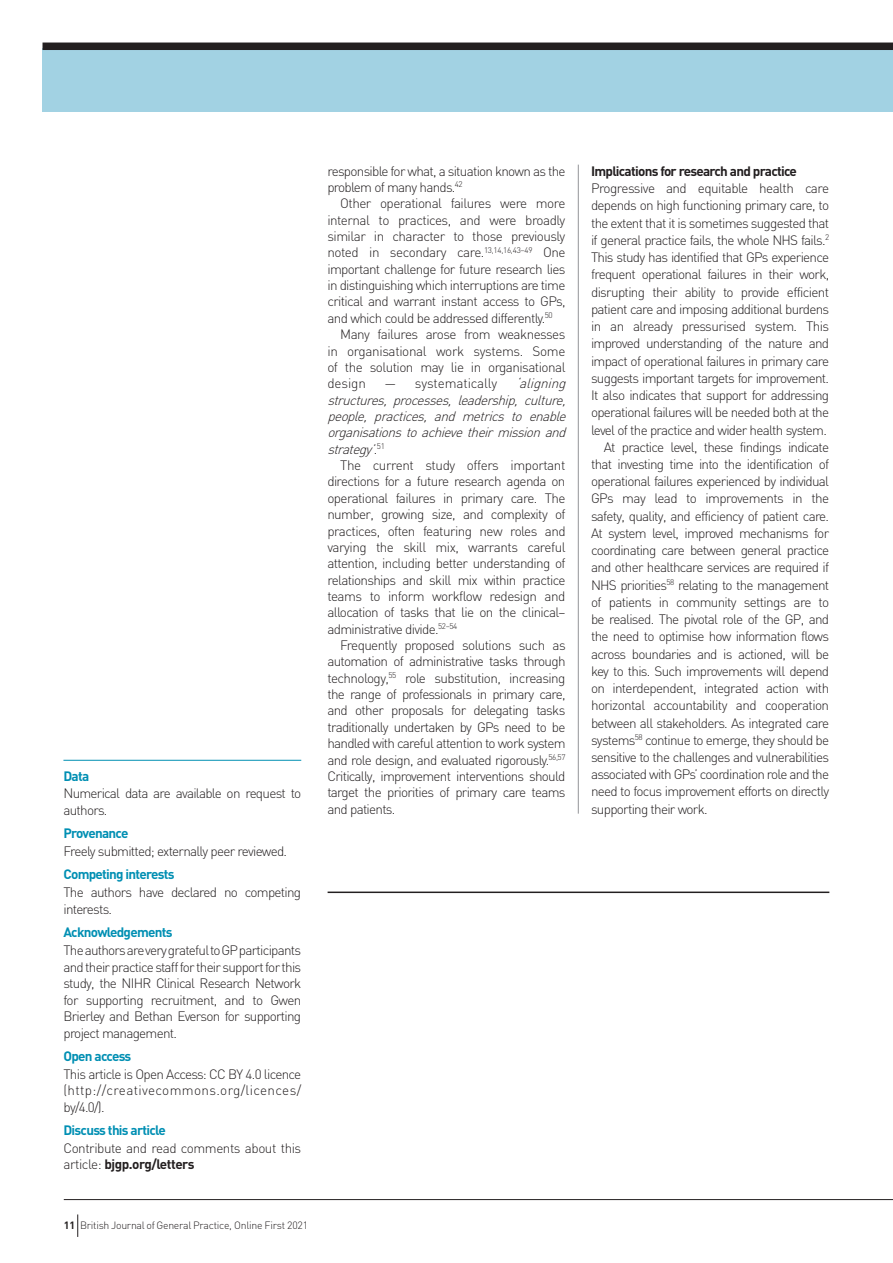
<style>
.page{position:relative;width:893px;height:1263px;background:#fff}
.page>*{position:absolute;margin:0;border:0;box-sizing:border-box;transform-origin:0 0}
.t1{font:300 13.5px/16.4px "DIN";letter-spacing:-.055em;color:#231f20;text-align:justify}
.t2{font:italic 300 13.5px/16.4px "DIN";color:#231f20;text-align:justify}
.t3{font:300 13.5px/16.5px "DIN";letter-spacing:-.035em;color:#231f20}
.t4{font:700 13.5px "DIN";letter-spacing:-.055em;color:#008fb3}
.t5{font:700 13.5px "DIN";letter-spacing:-.055em;color:#231f20}
.t6{font:300 13.5px "DIN";letter-spacing:-.025em;color:#231f20}
.t7{font:300 13.5px "DIN";letter-spacing:-.01em;color:#231f20}
.t8{font:300 10.5px "DIN";letter-spacing:-.025em;color:#231f20}
.s1{font-weight:700}
.s2{font-style:normal}
</style>
<div class="page">
<div style="left:43px;top:48px;width:850px;height:64px;background:#a2d2e3"></div>
<div style="left:43px;top:43px;width:850px;height:7px;background:#231f20"></div>
<hr style="left:64px;top:1199px;width:829px;height:1px;background:#231f20">
<svg style="left:77px;top:1214px;width:1px;height:23px"></svg>
<hr style="left:578px;top:165px;width:1px;height:649px;background:#939598">
<hr style="left:63px;top:760px;width:238px;height:1px;background:#008fb3">
<hr style="left:328px;top:891px;width:501px;height:2px;background:#231f20">
<p class="t4" style="left:63px;top:767px;width:27px">Data</p>
<p class="t1" style="left:63px;top:785px;width:239px">Numerical data are available on request to authors.</p>
<p class="t4" style="left:63px;top:824px;width:66px">Provenance</p>
<p class="t1" style="left:63px;top:843px;width:225px">Freely submitted; externally peer reviewed.</p>
<p class="t4" style="left:63px;top:866px;width:113px">Competing interests</p>
<p class="t1" style="left:63px;top:884px;width:239px">The authors have declared no competing interests.</p>
<p class="t4" style="left:63px;top:923px;width:111px">Acknowledgements</p>
<p class="t1" style="left:63px;top:942px;width:239px">The authors are very grateful to GP participants and their practice staff for their support for this study, the NIHR Clinical Research Network for supporting recruitment, and to Gwen Brierley and Bethan Everson for supporting project management.</p>
<p class="t4" style="left:63px;top:1047px;width:69px">Open access</p>
<p class="t1" style="left:63px;top:1065px;width:239px">This article is Open Access: CC BY 4.0 licence (http://creativecommons.org/licences/ by/4.0/).</p>
<p class="t4" style="left:63px;top:1121px;width:104px">Discuss this article</p>
<p class="t3" style="left:63px;top:1140px;width:239px">Contribute and read comments about this article: <span class="s1">bjgp.org/letters</span></p>
<p class="t8" style="left:64px;top:1219px;width:246px"><span class="s1">11</span> British Journal of General Practice, Online First 2021</p>
<p class="t1" style="left:327px;top:162px;width:240px">responsible for what, a situation known as the problem of many hands.<sup>42</sup></p>
<p class="t1" style="left:340px;top:195px;width:227px">Other operational failures were more</p>
<p class="t1" style="left:327px;top:211px;width:239px">internal to practices, and were broadly</p>
<p class="t1" style="left:327px;top:228px;width:240px">similar in character to those previously</p>
<p class="t3" style="left:327px;top:244px;width:240px">noted in secondary care.<sup>13,14,16,43–49</sup> One</p>
<p class="t1" style="left:327px;top:261px;width:240px">important challenge for future research lies</p>
<p class="t1" style="left:327px;top:277px;width:240px">in distinguishing which interruptions are time</p>
<p class="t1" style="left:327px;top:293px;width:240px">critical and warrant instant access to GPs,</p>
<p class="t1" style="left:327px;top:310px;width:227px">and which could be addressed differently.<sup>50</sup></p>
<p class="t1" style="left:340px;top:326px;width:227px">Many failures arose from weaknesses</p>
<p class="t6" style="left:327px;top:342px;width:240px">in organisational work systems. Some</p>
<p class="t1" style="left:327px;top:359px;width:240px">of the solution may lie in organisational</p>
<p class="t1" style="left:327px;top:375px;width:40px">design</p>
<p class="t7" style="left:385px;top:375px;width:114px">— systematically</p>
<p class="t2" style="left:327px;top:375px;width:244px;text-indent:188px">‘aligning structures, processes, leadership, culture, people, practices, and metrics to enable organisationstoachievetheirmissionand strategy’<span class="s2">.</span> <sup>5</sup> <sup>1</sup></p>
<p class="t1" style="left:327px;top:457px;width:240px;text-indent:13px">The current study offers important directions for a future research agenda on operational failures in primary care. The number, growing size, and complexity of practices, often featuring new roles and varying the skill mix, warrants careful attention, including better understanding of relationships and skill mix within practice teams to inform workflow redesign and allocation of tasks that lie on the clinical– administrative divide.<sup>52–54</sup></p>
<p class="t1" style="left:327px;top:637px;width:240px;text-indent:13px">Frequently proposed solutions such as automation of administrative tasks through technology,<sup>55</sup> role substitution, increasing the range of professionals in primary care, and other proposals for delegating tasks traditionally undertaken by GPs need to be handled with careful attention to work system and role design, and evaluated rigorously.<sup>56,57<br></sup>Critically, improvement interventions should target the priorities of primary care teams and patients.</p>
<p class="t5" style="left:591px;top:162px;width:207px">Implications for research and practice</p>
<p class="t1" style="left:591px;top:180px;width:240px">Progressive and equitable health care</p>
<p class="t1" style="left:591px;top:197px;width:240px">depends on high functioning primary care, to</p>
<p class="t1" style="left:591px;top:214px;width:240px">the extent that it is sometimes suggested that</p>
<p class="t1" style="left:591px;top:232px;width:240px">if general practice fails, the whole NHS fails.<sup>2</sup></p>
<p class="t1" style="left:591px;top:249px;width:240px">This study has identified that GPs experience</p>
<p class="t1" style="left:591px;top:266px;width:240px">frequent operational failures in their work,</p>
<p class="t1" style="left:591px;top:283px;width:240px">disrupting their ability to provide efficient</p>
<p class="t1" style="left:591px;top:301px;width:240px">patient care and imposing additional burdens</p>
<p class="t1" style="left:591px;top:318px;width:240px">in an already pressurised system. This</p>
<p class="t1" style="left:591px;top:335px;width:240px">improved understanding of the nature and</p>
<p class="t1" style="left:591px;top:352px;width:240px">impact of operational failures in primary care</p>
<p class="t1" style="left:591px;top:370px;width:240px">suggests important targets for improvement.</p>
<p class="t1" style="left:591px;top:387px;width:240px">It also indicates that support for addressing</p>
<p class="t1" style="left:591px;top:404px;width:240px">operational failures will be needed both at the</p>
<p class="t1" style="left:591px;top:421px;width:237px">level of the practice and wider health system.</p>
<p class="t1" style="left:604px;top:439px;width:227px">At practice level, these findings indicate</p>
<p class="t1" style="left:591px;top:456px;width:240px">that investing time into the identification of</p>
<p class="t1" style="left:591px;top:473px;width:240px">operational failures experienced by individual</p>
<p class="t1" style="left:591px;top:490px;width:240px">GPs may lead to improvements in the</p>
<p class="t1" style="left:591px;top:508px;width:240px">safety, quality, and efficiency of patient care.</p>
<p class="t1" style="left:591px;top:525px;width:240px">At system level, improved mechanisms for</p>
<p class="t1" style="left:591px;top:542px;width:240px">coordinating care between general practice</p>
<p class="t1" style="left:591px;top:559px;width:240px">and other healthcare services are required if</p>
<p class="t1" style="left:591px;top:576px;width:240px">NHS priorities<sup>58</sup> relating to the management</p>
<p class="t1" style="left:591px;top:594px;width:240px">of patients in community settings are to</p>
<p class="t1" style="left:591px;top:611px;width:240px">be realised. The pivotal role of the GP, and</p>
<p class="t1" style="left:591px;top:628px;width:240px">the need to optimise how information flows</p>
<p class="t1" style="left:591px;top:645px;width:240px">across boundaries and is actioned, will be</p>
<p class="t1" style="left:591px;top:663px;width:240px">key to this. Such improvements will depend</p>
<p class="t1" style="left:591px;top:680px;width:240px">on interdependent, integrated action with</p>
<p class="t1" style="left:591px;top:697px;width:240px">horizontal accountability and cooperation</p>
<p class="t1" style="left:591px;top:714px;width:240px">between all stakeholders. As integrated care</p>
<p class="t1" style="left:591px;top:731px;width:240px">systems<sup>58</sup> continue to emerge, they should be</p>
<p class="t1" style="left:591px;top:749px;width:240px">sensitive to the challenges and vulnerabilities</p>
<p class="t1" style="left:591px;top:766px;width:240px">associated with GPs’ coordination role and the</p>
<p class="t1" style="left:591px;top:783px;width:240px">need to focus improvement efforts on directly</p>
<p class="t1" style="left:591px;top:800px;width:118px">supporting their work.</p>
</div>
